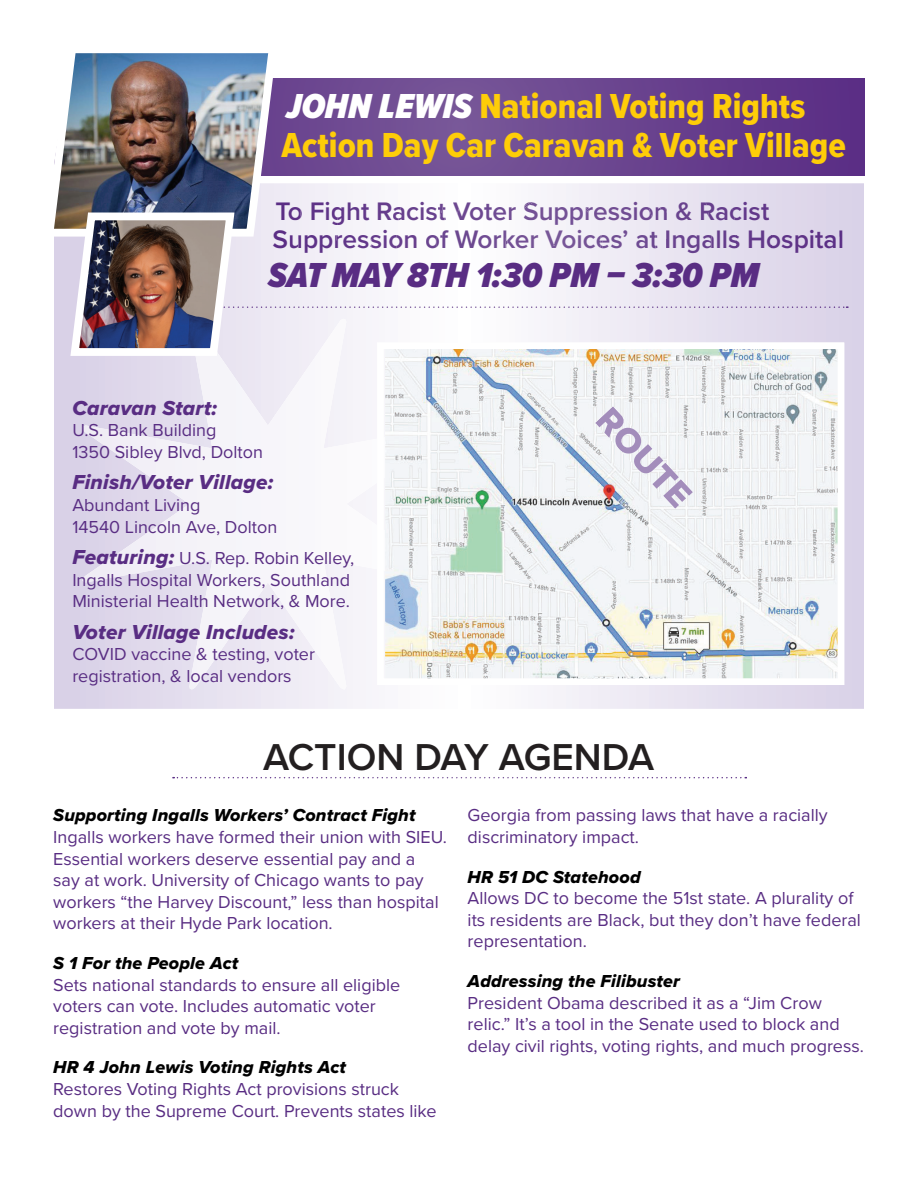
<style>
.page{position:relative;width:918px;height:1188px;background:#fff}
.page>*{position:absolute;margin:0;border:0;box-sizing:border-box;transform-origin:0 0}
.t1{font:600 38.85px "Proxima Nova";color:#231f20}
.t2{font:36px/39px "Proxima Nova Cond Extrabld";color:#fecd08}
.t3{font:italic 900 36px "Proxima Nova Cond";color:#592d83}
.t4{font:600 26.25px/28.5px "Proxima Nova";color:#62388a}
.t5{font:21px "Proxima Nova Extrabld It";letter-spacing:.01em;color:#592d83}
.t6{font:18px/21.6px "Proxima Nova";color:#592d83}
.t7{font:18px "Proxima Nova Extrabld It";letter-spacing:.01em;color:#000}
.s1{font-family:"Proxima Nova Cond";font-weight:900;font-style:italic;color:#fff}
.s2{color:#5b2e85}
.s3{color:#5d3086}
.s4{color:#5e3287}
.s5{color:#5f3488}
.s6{color:#603588}
.s7{color:#603789}
.s8{color:#653c8c}
.s9{color:#663e8c}
.s10{color:#67408d}
.s11{color:#68418d}
.s12{color:#68428e}
.s13{color:#6a448f}
.s14{color:#6c4790}
.s15{color:#6d4991}
.s16{color:#6e4a92}
.s17{color:#6f4c93}
.s18{color:#724f94}
.s19{color:#745195}
.s20{color:#735196}
.s21{color:#724e93}
.s22{color:#714d93}
.s23{color:#704c93}
.s24{color:#6e4991}
.s25{color:#6d4891}
.s26{color:#6b4690}
.s27{color:#69438e}
.s28{color:#673f8d}
.s29{color:#653d8c}
.s30{color:#643a8b}
.s31{color:#63398b}
.s32{color:#613689}
.s33{color:#5d3287}
.s34{color:#613789}
.s35{color:#68408d}
.s36{color:#6c4890}
.s37{color:#714e94}
.s38{color:#765496}
.s39{color:#775798}
.s40{color:#775698}
.s41{color:#755496}
.s42{color:#755396}
.s43{color:#735195}
.s44{color:#714e93}
.s45{color:#6b458f}
.s46{color:#663d8c}
.s47{color:#643b8b}
.s48{color:#5f3387}
.s49{color:#5d3186}
.s50{color:#5b3086}
.s51{color:#5a2e85}
.s52{font-family:"Proxima Nova Extrabld It";font-size:21px}
</style>
<div class="page">
<svg style="left:54px;top:183px;width:810px;height:526px"></svg>
<svg style="left:173px;top:777px;width:573px;height:1px"></svg>
<svg style="left:82px;top:360px;width:303px;height:329px"></svg>
<img style="left:54px;top:53px;width:794px;height:307px">
<svg style="left:377px;top:343px;width:467px;height:342px;fill:#f2f4f6"></svg>
<img style="left:595px;top:406px;width:98px;height:103px">
<h2 class="t2" style="left:282px;top:86px;width:566px"><span class="s1">JOHN LEWIS</span> National Voting Rights<br>Action Day Car Caravan &amp; Voter Village</h2>
<h3 class="t4" style="left:273px;top:196px;width:573px"><span class="s2">T</span><span class="s3">o</span> <span class="s4">F</span><span class="s5">i</span><span class="s6">g</span><span class="s7">h</span>t <span class="s8">R</span><span class="s9">a</span><span class="s10">c</span><span class="s11">i</span><span class="s12">s</span><span class="s13">t</span> <span class="s14">V</span><span class="s15">o</span><span class="s16">t</span><span class="s17">e</span><span class="s18">r S</span><span class="s19">u</span><span class="s20">pp</span><span class="s18">r</span><span class="s21">e</span><span class="s22">s</span><span class="s23">s</span><span class="s24">i</span><span class="s25">o</span><span class="s26">n</span> <span class="s27">&amp;</span> <span class="s28">R</span><span class="s29">a</span><span class="s30">c</span><span class="s31">i</span>s<span class="s32">t<br></span><span class="s2">S</span><span class="s3">u</span><span class="s33">p</span><span class="s5">p</span><span class="s6">r</span><span class="s34">e</span>s<span class="s30">s</span><span class="s8">i</span><span class="s9">o</span><span class="s35">n</span> <span class="s13">o</span><span class="s26">f</span> <span class="s36">W</span><span class="s23">o</span><span class="s37">r</span><span class="s18">k</span><span class="s19">e</span><span class="s38">r</span> <span class="s39">V</span><span class="s40">o</span><span class="s41">i</span><span class="s42">c</span><span class="s43">e</span><span class="s44">s</span><span class="s23">’</span> <span class="s16">a</span><span class="s36">t</span> <span class="s45">I</span><span class="s13">n</span><span class="s12">g</span><span class="s10">a</span><span class="s46">l</span><span class="s29">l</span><span class="s47">s</span> H<span class="s32">o</span><span class="s5">s</span><span class="s48">p</span><span class="s49">i</span><span class="s3">t</span><span class="s50">a</span><span class="s51">l</span></h3>
<h2 class="t3" style="left:268px;top:263px;width:493px">SAT MAY 8TH 1:30 PM – 3:30 PM</h2>
<p class="t5" style="left:72px;top:400px;width:146px">Caravan Start:</p>
<p class="t6" style="left:72px;top:421px;width:192px">U.S. Bank Building<br>1350 Sibley Blvd, Dolton</p>
<p class="t5" style="left:72px;top:474px;width:203px">Finish/Voter Village:</p>
<p class="t6" style="left:72px;top:495px;width:206px">Abundant Living<br>14540 Lincoln Ave, Dolton</p>
<p class="t6" style="left:72px;top:549px;width:284px"><span class="s52">Featuring:</span> U.S. Rep. Robin Kelley,<br>Ingalls Hospital Workers, Southland<br>Ministerial Health Network, &amp; More.</p>
<p class="t5" style="left:72px;top:624px;width:224px">Voter Village Includes:</p>
<p class="t6" style="left:72px;top:645px;width:244px">COVID vaccine &amp; testing, voter registration, &amp; local vendors</p>
<h1 class="t1" style="left:263px;top:734px;width:393px">ACTION DAY AGENDA</h1>
<p class="t7" style="left:53px;top:809px;width:364px">Supporting Ingalls Workers’ Contract Fight</p>
<p class="t6" style="left:53px;top:827px;width:395px">Ingalls workers have formed their union with SIEU.<br>Essential workers deserve essential pay and a<br>say at work. University of Chicago wants to pay workers “the Harvey Discount,” less than hospital workers at their Hyde Park location.</p>
<p class="t7" style="left:53px;top:956px;width:187px">S 1 For the People Act</p>
<p class="t6" style="left:53px;top:975px;width:349px">Sets national standards to ensure all eligible voters can vote. Includes automatic voter registration and vote by mail.</p>
<p class="t7" style="left:53px;top:1061px;width:294px">HR 4 John Lewis Voting Rights Act</p>
<p class="t6" style="left:53px;top:1079px;width:385px">Restores Voting Rights Act provisions struck down by the Supreme Court. Prevents states like</p>
<p class="t6" style="left:468px;top:806px;width:362px">Georgia from passing laws that have a racially discriminatory impact.</p>
<p class="t7" style="left:468px;top:870px;width:175px">HR 51 DC Statehood</p>
<p class="t6" style="left:468px;top:889px;width:395px">Allows DC to become the 51st state. A plurality of its residents are Black, but they don’t have federal representation.</p>
<p class="t7" style="left:468px;top:974px;width:214px">Addressing the Filibuster</p>
<p class="t6" style="left:468px;top:993px;width:398px">President Obama described it as a “Jim Crow relic.” It’s a tool in the Senate used to block and delay civil rights, voting rights, and much progress.</p>
</div>
